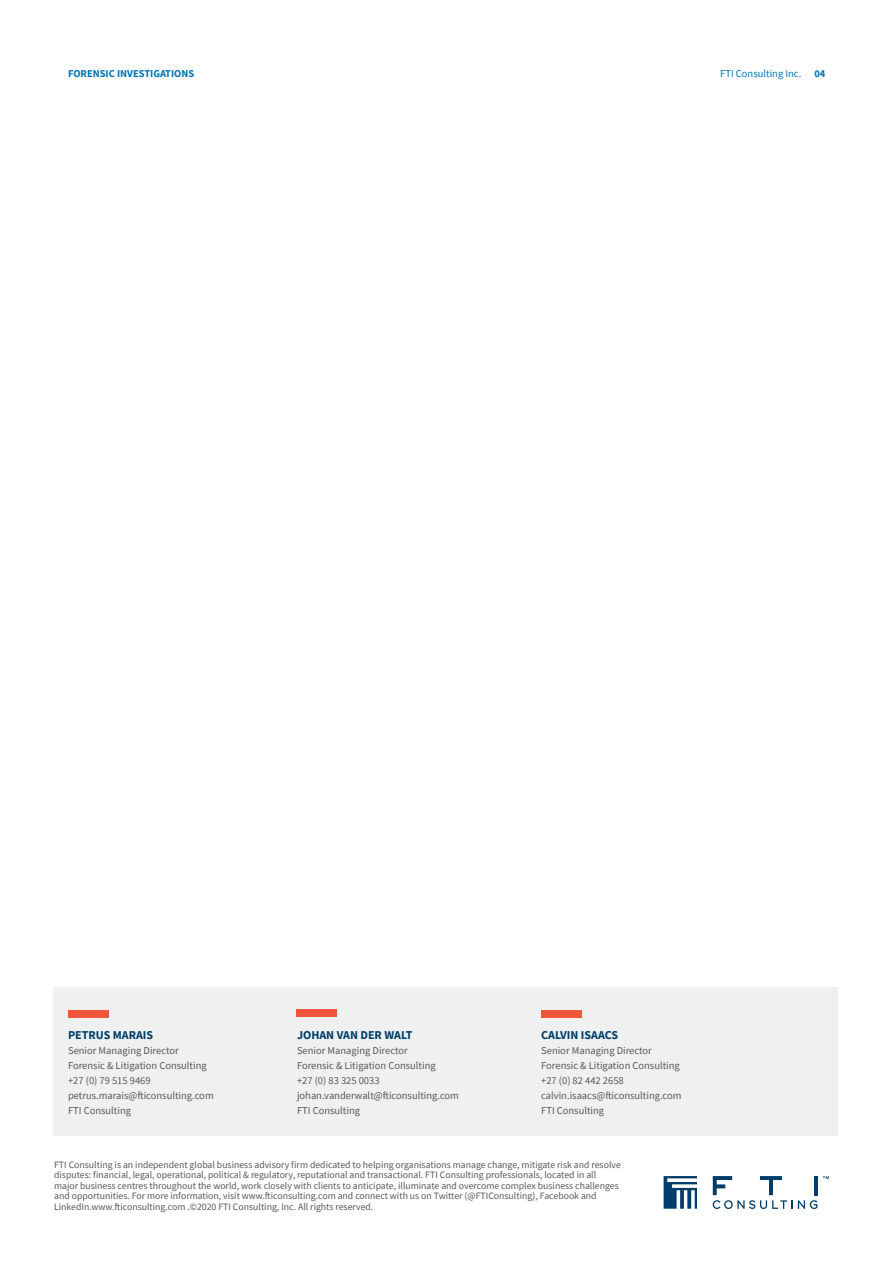
<style>
.page{position:relative;width:893px;height:1263px;background:#fff}
.page>*{position:absolute;margin:0;border:0;box-sizing:border-box;transform-origin:0 0}
.t1{font:700 12px "Source Sans Pro";color:#003e69}
.t2{font:10.5px "Source Sans Pro";color:#57585a}
.t3{font:700 10.5px "Source Sans Pro";color:#0075b6}
.t4{font:10.5px "Source Sans Pro";color:#0075b6}
.t5{font:9.75px/10.5px "Source Sans Pro";color:#57585a}
</style>
<div class="page">
<svg style="left:664px;top:1176px;width:33px;height:33px"></svg>
<svg style="left:823px;top:1176px;width:6px;height:3px"></svg>
<hr style="left:814px;top:1176px;width:4px;height:19px;background:#003e69">
<svg style="left:713px;top:1176px;width:104px;height:33px"></svg>
<div style="left:53px;top:987px;width:785px;height:148px;background:#eff1f0"></div>
<div style="left:296px;top:1009px;width:41px;height:8px;background:#f0553e"></div>
<div style="left:541px;top:1010px;width:41px;height:8px;background:#f0553e"></div>
<div style="left:68px;top:1010px;width:41px;height:8px;background:#f0553e"></div>
<p class="t3" style="left:68px;top:66px;width:128px">FORENSIC INVESTIGATIONS</p>
<p class="t4" style="left:720px;top:66px;width:83px">FTI Consulting Inc.</p>
<p class="t3" style="left:814px;top:66px;width:13px">04</p>
<p class="t1" style="left:68px;top:1027px;width:87px">PETRUS MARAIS</p>
<p class="t2" style="left:68px;top:1043px;width:112px">Senior Managing Director</p>
<p class="t2" style="left:68px;top:1058px;width:140px">Forensic &amp; Litigation Consulting</p>
<p class="t2" style="left:68px;top:1073px;width:84px">+27 (0) 79 515 9469</p>
<p class="t2" style="left:68px;top:1088px;width:147px">petrus.marais@fticonsulting.com</p>
<p class="t2" style="left:68px;top:1103px;width:65px">FTI Consulting</p>
<p class="t1" style="left:297px;top:1027px;width:117px">JOHAN VAN DER WALT</p>
<p class="t2" style="left:297px;top:1043px;width:112px">Senior Managing Director</p>
<p class="t2" style="left:297px;top:1058px;width:140px">Forensic &amp; Litigation Consulting</p>
<p class="t2" style="left:297px;top:1073px;width:84px">+27 (0) 83 325 0033</p>
<p class="t2" style="left:297px;top:1088px;width:163px">johan.vanderwalt@fticonsulting.com</p>
<p class="t2" style="left:297px;top:1103px;width:65px">FTI Consulting</p>
<p class="t1" style="left:541px;top:1027px;width:79px">CALVIN ISAACS</p>
<p class="t2" style="left:541px;top:1043px;width:112px">Senior Managing Director</p>
<p class="t2" style="left:541px;top:1058px;width:140px">Forensic &amp; Litigation Consulting</p>
<p class="t2" style="left:541px;top:1073px;width:84px">+27 (0) 82 442 2658</p>
<p class="t2" style="left:541px;top:1088px;width:142px">calvin.isaacs@fticonsulting.com</p>
<p class="t2" style="left:541px;top:1103px;width:65px">FTI Consulting</p>
<p class="t5" style="left:54px;top:1159px;width:568px">FTI Consulting is an independent global business advisory firm dedicated to helping organisations manage change, mitigate risk and resolve disputes: financial, legal, operational, political &amp; regulatory, reputational and transactional. FTI Consulting professionals, located in all major business centres throughout the world, work closely with clients to anticipate, illuminate and overcome complex business challenges and opportunities. For more information, visit www.fticonsulting.com and connect with us on Twitter (@FTIConsulting), Facebook and LinkedIn.www.fticonsulting.com .©2020 FTI Consulting, Inc. All rights reserved.</p>
</div>
